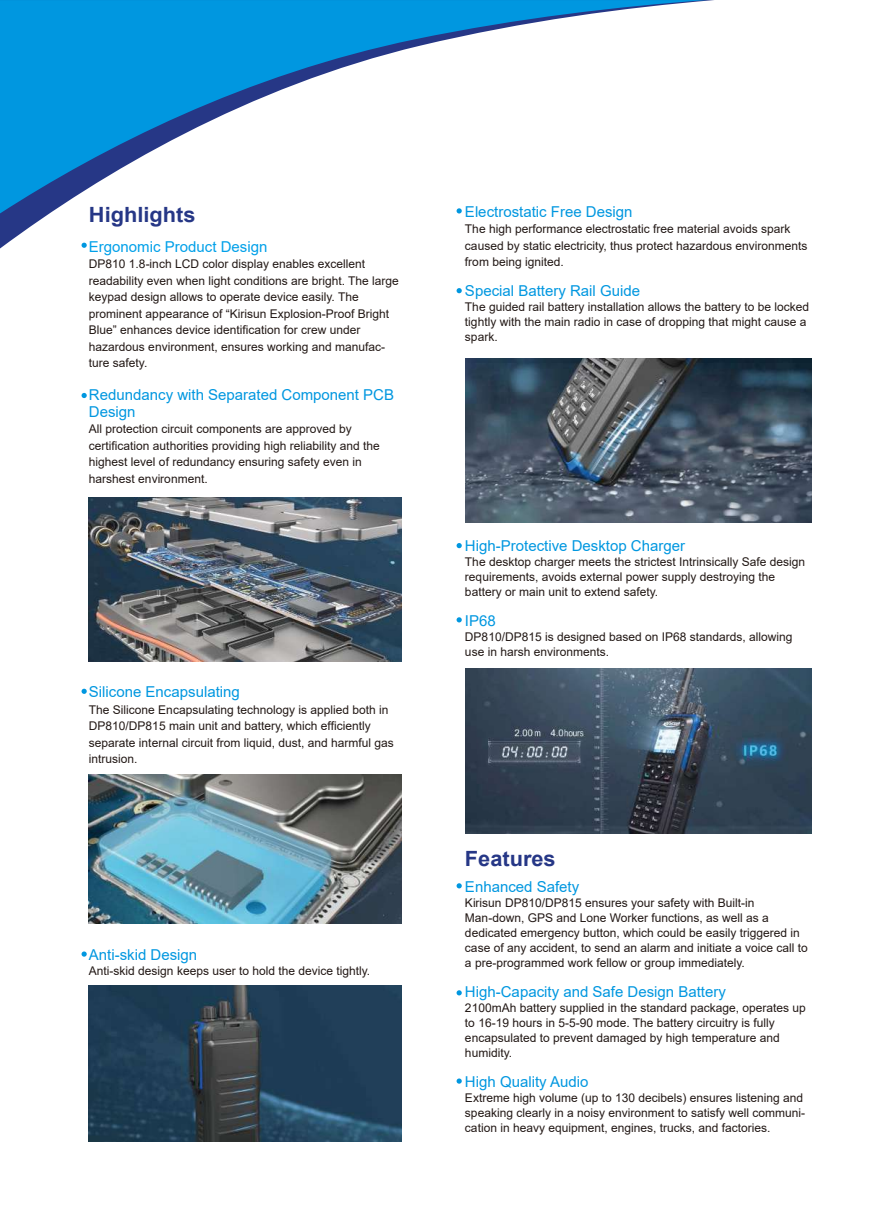
<style>
.page{position:relative;width:893px;height:1212px;background:#fff}
.page>*{position:absolute;margin:0;border:0;box-sizing:border-box;transform-origin:0 0}
.t1{font:700 21px "Arial";color:#263786;scale:1.04 1}
.t2{font:15px/16.5px "Arial";color:#0097e0}
.t3{font:15px "Arial";color:#00a0e9}
.t4{font:12px/16.5px "Arial";color:#221815}
</style>
<div class="page">
<svg style="left:0;top:0;width:714px;height:248px"></svg>
<svg style="left:0;top:0;width:706px;height:213px"></svg>
<svg style="left:82px;top:243px;width:5px;height:5px"></svg>
<svg style="left:82px;top:393px;width:5px;height:5px"></svg>
<svg style="left:82px;top:689px;width:5px;height:5px"></svg>
<svg style="left:82px;top:951px;width:5px;height:6px"></svg>
<svg style="left:457px;top:990px;width:5px;height:5px"></svg>
<svg style="left:457px;top:883px;width:5px;height:5px"></svg>
<svg style="left:457px;top:1078px;width:5px;height:6px"></svg>
<img style="left:89px;top:498px;width:312px;height:163px">
<img style="left:89px;top:775px;width:312px;height:148px">
<img style="left:89px;top:985px;width:312px;height:156px">
<img style="left:466px;top:358px;width:346px;height:165px">
<img style="left:466px;top:669px;width:346px;height:164px">
<svg style="left:457px;top:543px;width:5px;height:5px"></svg>
<svg style="left:457px;top:288px;width:5px;height:5px"></svg>
<svg style="left:457px;top:208px;width:5px;height:5px"></svg>
<svg style="left:457px;top:617px;width:5px;height:5px"></svg>
<h1 class="t1" style="left:89px;top:200px;width:104px">Highlights</h1>
<p class="t3" style="left:89px;top:236px;width:180px">Ergonomic Product Design</p>
<p class="t4" style="left:89px;top:255px;width:311px">DP810 1.8-inch LCD color display enables excellent readability even when light conditions are bright. The large keypad design allows to operate device easily. The prominent appearance of “Kirisun Explosion-Proof Bright Blue” enhances device identification for crew under hazardous environment, ensures working and manufac&shy;ture safety.</p>
<p class="t2" style="left:89px;top:386px;width:307px">Redundancy with Separated Component PCB<br>Design</p>
<p class="t4" style="left:89px;top:420px;width:292px">All protection circuit components are approved by certification authorities providing high reliability and the highest level of redundancy ensuring safety even in harshest environment.</p>
<p class="t2" style="left:89px;top:683px;width:152px">Silicone Encapsulating</p>
<p class="t4" style="left:89px;top:701px;width:306px">The Silicone Encapsulating technology is applied both in DP810/DP815 main unit and battery, which efficiently separate internal circuit from liquid, dust, and harmful gas intrusion.</p>
<p class="t2" style="left:89px;top:946px;width:110px">Anti-skid Design</p>
<p class="t4" style="left:89px;top:962px;width:283px">Anti-skid design keeps user to hold the device tightly.</p>
<p class="t2" style="left:465px;top:203px;width:169px">Electrostatic Free Design</p>
<p class="t4" style="left:465px;top:221px;width:344px">The high performance electrostatic free material avoids spark caused by static electricity, thus protect hazardous environments from being ignited.</p>
<p class="t2" style="left:465px;top:283px;width:177px">Special Battery Rail Guide</p>
<p class="t4" style="left:465px;top:300px;width:346px;line-height:15px">The guided rail battery installation allows the battery to be locked tightly with the main radio in case of dropping that might cause a spark.</p>
<p class="t2" style="left:465px;top:538px;width:222px">High-Protective Desktop Charger</p>
<p class="t4" style="left:465px;top:555px;width:342px;line-height:15px">The desktop charger meets the strictest Intrinsically Safe design requirements, avoids external power supply destroying the battery or main unit to extend safety.</p>
<p class="t2" style="left:465px;top:613px;width:32px">IP68</p>
<p class="t4" style="left:465px;top:630px;width:329px;line-height:15px">DP810/DP815 is designed based on IP68 standards, allowing use in harsh environments.</p>
<h1 class="t1" style="left:465px;top:843px;width:89px">Features</h1>
<p class="t2" style="left:465px;top:878px;width:116px">Enhanced Safety</p>
<p class="t4" style="left:465px;top:895px;width:344px;line-height:15px">Kirisun DP810/DP815 ensures your safety with Built-in Man-down, GPS and Lone Worker functions, as well as a dedicated emergency button, which could be easily triggered in case of any accident, to send an alarm and initiate a voice call to a pre-programmed work fellow or group immediately.</p>
<p class="t2" style="left:465px;top:983px;width:262px">High-Capacity and Safe Design Battery</p>
<p class="t4" style="left:465px;top:1000px;width:342px;line-height:15px">2100mAh battery supplied in the standard package, operates up to 16-19 hours in 5-5-90 mode. The battery circuitry is fully encapsulated to prevent damaged by high temperature and humidity.</p>
<p class="t2" style="left:465px;top:1073px;width:125px">High Quality Audio</p>
<p class="t4" style="left:465px;top:1090px;width:342px;line-height:15px">Extreme high volume (up to 130 decibels) ensures listening and speaking clearly in a noisy environment to satisfy well communi&shy;cation in heavy equipment, engines, trucks, and factories.</p>
</div>
